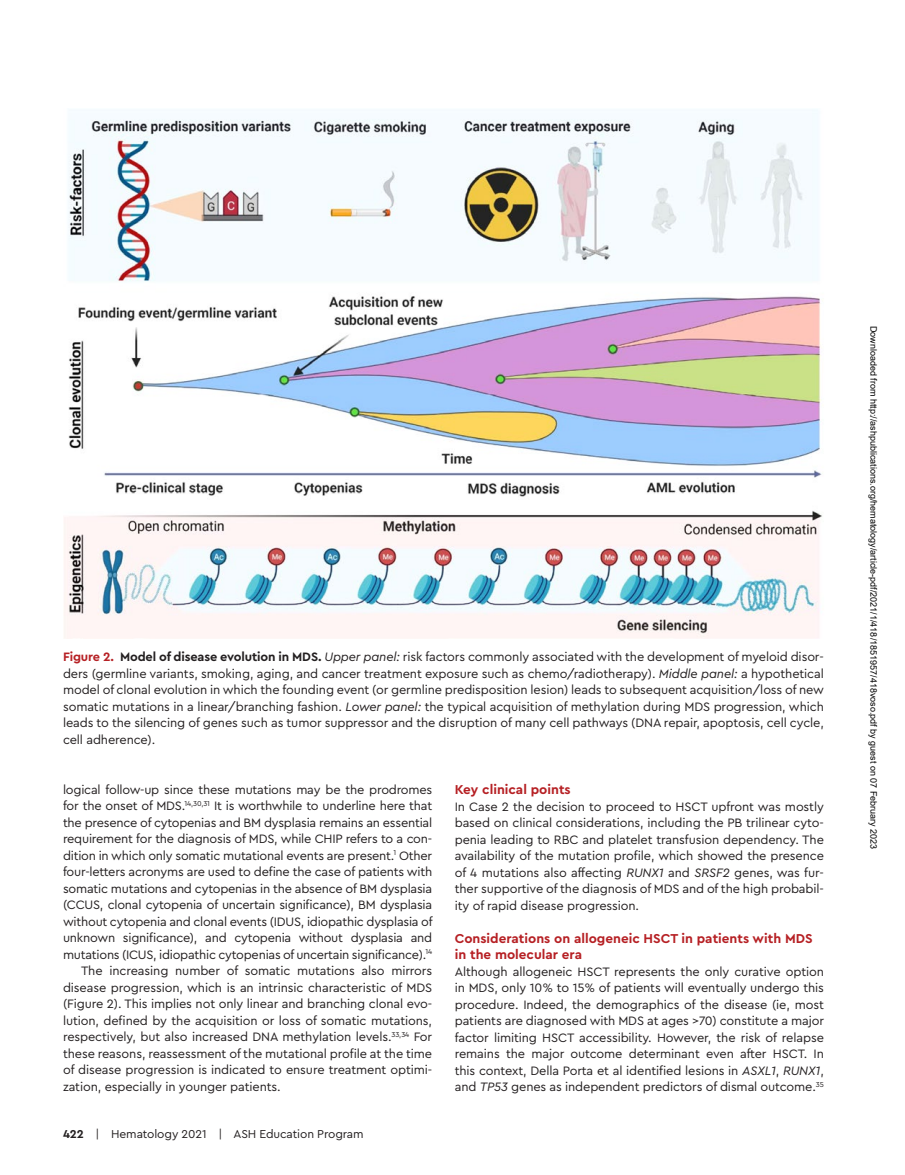
<style>
.page{position:relative;width:905px;height:1175px;background:#fff}
.page>*{position:absolute;margin:0;border:0;box-sizing:border-box;transform-origin:0 0}
.t1{font:700 13.5px/16.5px "Cera Pro";color:#b62024}
.t2{font:12.75px/16.5px "Cera Pro";letter-spacing:-.02em;color:#231f20;text-align:justify}
.t3{font:12px "Cera Pro";letter-spacing:-.01em;color:#231f20}
.t4{font:9px "Arial";color:#000}
.s1{font-weight:700;color:#b62024}
.s2{font-weight:700}
.s3{font-style:italic}
</style>
<div class="page">
<img style="left:64px;top:109px;width:758px;height:529px">
<p class="t2" style="left:63px;top:648px;width:762px"><span class="s1">Figure 2.</span> <span class="s2">Model of disease evolution in MDS.</span> <span class="s3">Upper panel:</span> risk factors commonly associated with the development of myeloid disor&shy;ders (germline variants, smoking, aging, and cancer treatment exposure such as chemo/radiotherapy). <span class="s3">Middle panel:</span> a hypothetical model of clonal evolution in which the founding event (or germline predisposition lesion) leads to subsequent acquisition/loss of new somatic mutations in a linear/branching fashion. <span class="s3">Lower panel:</span> the typical acquisition of methylation during MDS progression, which leads to the silencing of genes such as tumor suppressor and the disruption of many cell pathways (DNA repair, apoptosis, cell cycle, cell adherence).</p>
<p class="t2" style="left:63px;top:780px;width:370px">logical follow-up since these mutations may be the prodromes</p>
<p class="t2" style="left:63px;top:797px;width:370px">for the onset of MDS.<sup>14,30,31</sup> It is worthwhile to underline here that</p>
<p class="t2" style="left:63px;top:813px;width:370px">the presence of cytopenias and BM dysplasia remains an essential</p>
<p class="t2" style="left:63px;top:830px;width:371px">requirement for the diagnosis of MDS, while CHIP refers to a con-</p>
<p class="t2" style="left:63px;top:846px;width:371px">dition in which only somatic mutational events are present.<sup>1</sup> Other</p>
<p class="t2" style="left:63px;top:863px;width:371px">four-letters acronyms are used to define the case of patients with</p>
<p class="t2" style="left:63px;top:879px;width:371px">somatic mutations and cytopenias in the absence of BM dysplasia</p>
<p class="t2" style="left:63px;top:896px;width:370px">(CCUS, clonal cytopenia of uncertain significance), BM dysplasia</p>
<p class="t2" style="left:63px;top:912px;width:371px">without cytopenia and clonal events (IDUS, idiopathic dysplasia of</p>
<p class="t2" style="left:63px;top:929px;width:370px">unknown significance), and cytopenia without dysplasia and</p>
<p class="t2" style="left:63px;top:945px;width:370px">mutations (ICUS, idiopathic cytopenias of uncertain significance).<sup>14</sup></p>
<p class="t2" style="left:81px;top:962px;width:352px">The increasing number of somatic mutations also mirrors</p>
<p class="t2" style="left:63px;top:978px;width:370px">disease progression, which is an intrinsic characteristic of MDS</p>
<p class="t2" style="left:63px;top:995px;width:370px">(Figure 2). This implies not only linear and branching clonal evo-</p>
<p class="t2" style="left:63px;top:1011px;width:370px">lution, defined by the acquisition or loss of somatic mutations,</p>
<p class="t2" style="left:63px;top:1028px;width:371px">respectively, but also increased DNA methylation levels.<sup>33,34</sup> For</p>
<p class="t2" style="left:63px;top:1044px;width:370px">these reasons, reassessment of the mutational profile at the time</p>
<p class="t2" style="left:63px;top:1061px;width:371px">of disease progression is indicated to ensure treatment optimi-</p>
<p class="t2" style="left:63px;top:1077px;width:219px">zation, especially in younger patients.</p>
<p class="t3" style="left:63px;top:1126px;width:302px"><span class="s2">422</span> | Hematology 2021 | ASH Education Program</p>
<p class="t1" style="left:454px;top:781px;width:117px">Key clinical points</p>
<p class="t2" style="left:454px;top:797px;width:371px">In Case 2 the decision to proceed to HSCT upfront was mostly based on clinical considerations, including the PB trilinear cyto&shy;penia leading to RBC and platelet transfusion dependency. The availability of the mutation profile, which showed the presence of 4 mutations also affecting <span class="s3">RUNX1</span> and <span class="s3">SRSF2</span> genes, was fur&shy;ther supportive of the diagnosis of MDS and of the high probabil&shy;ity of rapid disease progression.</p>
<p class="t1" style="left:454px;top:929px;width:359px">Considerations on allogeneic HSCT in patients with MDS in the molecular era</p>
<p class="t2" style="left:454px;top:962px;width:371px">Although allogeneic HSCT represents the only curative option in MDS, only 10% to 15% of patients will eventually undergo this procedure. Indeed, the demographics of the disease (ie, most patients are diagnosed with MDS at ages &gt;70) constitute a major factor limiting HSCT accessibility. However, the risk of relapse remains the major outcome determinant even after HSCT. In this context, Della Porta et al identified lesions in <span class="s3">ASXL1</span>, <span class="s3">RUNX1</span>, and <span class="s3">TP53</span> genes as independent predictors of dismal outcome.<sup>35</sup></p>
<p class="t4" style="left:877px;top:326px;width:525px;rotate:90deg">Downloaded from http://ashpublications.org/hematology/article-pdf/2021/1/418/1851957/418voso.pdf by guest on 07 February 2023</p>
</div>
